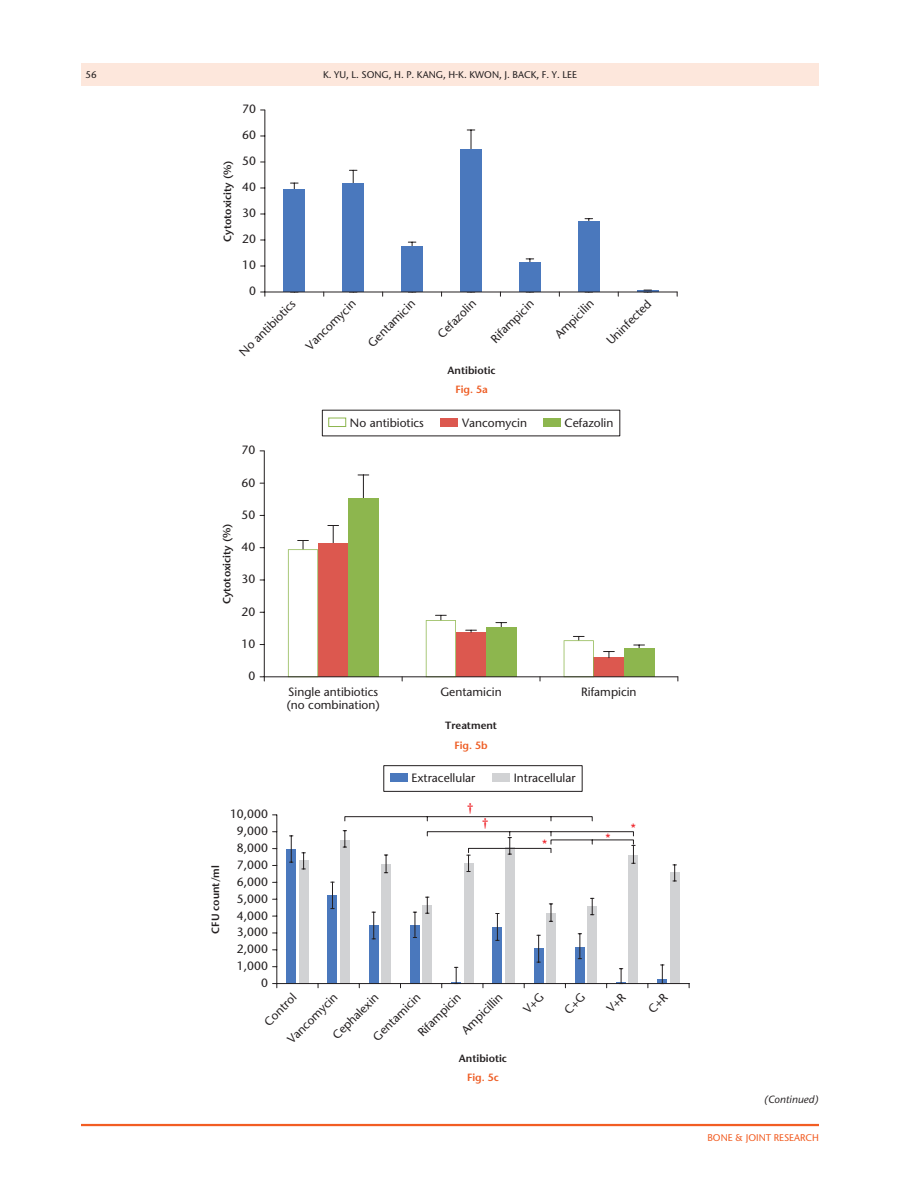
<style>
.page{position:relative;width:918px;height:1188px;background:#fff}
.page>*{position:absolute;margin:0;border:0;box-sizing:border-box;transform-origin:0 0}
.t1{font:500 12px/13.5px "Stone Sans Std";color:#231f20}
.t2{font:500 12px "Stone Sans Std";color:#ee1d23}
.t3{font:600 10.5px "Stone Sans Std";color:#231f20}
.t4{font:600 10.5px "Stone Sans Std";color:#ee5e26}
.t5{font:italic 500 10.5px "Stone Sans ITC Pro";color:#231f20}
.t6{font:500 9.75px "Stone Sans ITC Pro";color:#231f20}
.t7{font:500 9.75px "Stone Sans ITC Pro";color:#f25d23}
</style>
<div class="page">
<div style="left:81px;top:63px;width:738px;height:23px;background:#fde7dc"></div>
<hr style="left:81px;top:1124px;width:738px;height:2px;background:#f25d23">
<hr style="left:294px;top:183px;width:1px;height:109px;background:#231f20">
<div style="left:284px;top:190px;width:21px;height:102px;background:#4a78bd"></div>
<hr style="left:353px;top:170px;width:1px;height:122px;background:#231f20">
<div style="left:343px;top:183px;width:21px;height:109px;background:#4a78bd"></div>
<hr style="left:412px;top:242px;width:1px;height:50px;background:#231f20">
<div style="left:401px;top:246px;width:22px;height:46px;background:#4a78bd"></div>
<hr style="left:471px;top:130px;width:1px;height:162px;background:#231f20">
<div style="left:460px;top:149px;width:22px;height:143px;background:#4a78bd"></div>
<hr style="left:530px;top:259px;width:1px;height:33px;background:#231f20">
<div style="left:519px;top:263px;width:22px;height:29px;background:#4a78bd"></div>
<hr style="left:588px;top:219px;width:1px;height:73px;background:#231f20">
<div style="left:578px;top:221px;width:21px;height:71px;background:#4a78bd"></div>
<hr style="left:264px;top:110px;width:1px;height:182px;background:#231f20">
<hr style="left:637px;top:290px;width:21px;height:2px;background:#4a78bd">
<hr style="left:265px;top:292px;width:412px;height:1px;background:#231f20">
<svg style="left:644px;top:290px;width:8px;height:3px"></svg>
<div style="left:594px;top:658px;width:30px;height:19px;background:#dc584f"></div>
<div style="left:456px;top:632px;width:30px;height:45px;background:#dc584f"></div>
<div style="left:318px;top:543px;width:30px;height:134px;background:#dc584f"></div>
<hr style="left:264px;top:451px;width:1px;height:226px;background:#231f20">
<svg style="left:260px;top:676px;width:5px;height:5px"></svg>
<svg style="left:322px;top:410px;width:299px;height:211px"></svg>
<svg style="left:426px;top:620px;width:30px;height:56px"></svg>
<svg style="left:466px;top:630px;width:10px;height:2px"></svg>
<svg style="left:496px;top:622px;width:11px;height:5px"></svg>
<div style="left:486px;top:627px;width:30px;height:50px;background:#8db64e"></div>
<svg style="left:564px;top:636px;width:30px;height:40px"></svg>
<svg style="left:604px;top:651px;width:10px;height:7px"></svg>
<svg style="left:634px;top:645px;width:11px;height:4px"></svg>
<div style="left:624px;top:649px;width:30px;height:28px;background:#8db64e"></div>
<svg style="left:288px;top:540px;width:30px;height:136px"></svg>
<svg style="left:358px;top:475px;width:11px;height:23px"></svg>
<div style="left:348px;top:498px;width:31px;height:179px;background:#8db64e"></div>
<hr style="left:264px;top:676px;width:414px;height:1px;background:#231f20">
<svg style="left:272px;top:765px;width:417px;height:224px"></svg>
<p class="t6" style="left:86px;top:68px;width:13px">56</p>
<p class="t6" style="left:323px;top:68px;width:255px">K. YU, L. SON G, H. P. KAN G, H-K. KWON, J. BACK, F. Y. LEE</p>
<p class="t1" style="left:242px;top:103px;width:15px">70</p>
<p class="t3" style="left:221px;top:242px;width:83px;rotate:-90deg">Cytotoxicity (%)</p>
<p class="t1" style="left:242px;top:129px;width:15px">60</p>
<p class="t1" style="left:242px;top:155px;width:15px">50</p>
<p class="t1" style="left:242px;top:181px;width:15px">40</p>
<p class="t1" style="left:242px;top:207px;width:15px">30</p>
<p class="t1" style="left:242px;top:233px;width:15px">20</p>
<p class="t1" style="left:242px;top:259px;width:15px">10</p>
<p class="t1" style="left:249px;top:285px;width:8px">0</p>
<p class="t1" style="left:237px;top:349px;width:76px;rotate:-45deg">No antibiotics</p>
<p class="t1" style="left:303px;top:343px;width:67px;rotate:-45deg">Vancomycin</p>
<p class="t1" style="left:365px;top:340px;width:63px;rotate:-45deg">Gentamicin</p>
<p class="t1" style="left:435px;top:331px;width:50px;rotate:-45deg">Cefazolin</p>
<p class="t1" style="left:552px;top:332px;width:51px;rotate:-45deg">Ampicilin</p>
<p class="t1" style="left:604px;top:338px;width:59px;rotate:-45deg">Uninfected</p>
<p class="t1" style="left:488px;top:336px;width:57px;rotate:-45deg">Rifampicin</p>
<p class="t3" style="left:448px;top:364px;width:50px">Antibiotic</p>
<p class="t4" style="left:455px;top:383px;width:34px">Fig. 5a</p>
<p class="t1" style="left:242px;top:443px;width:15px">70</p>
<p class="t1" style="left:242px;top:476px;width:15px">60</p>
<p class="t3" style="left:220px;top:604px;width:83px;rotate:-90deg">Cytotoxicity (%)</p>
<p class="t1" style="left:242px;top:508px;width:15px">50</p>
<p class="t1" style="left:242px;top:540px;width:15px">40</p>
<p class="t1" style="left:242px;top:573px;width:15px">30</p>
<p class="t1" style="left:242px;top:605px;width:15px">20</p>
<p class="t1" style="left:242px;top:637px;width:15px">10</p>
<p class="t1" style="left:249px;top:669px;width:8px">0</p>
<p class="t1" style="left:230px;top:807px;width:39px">10,000</p>
<p class="t3" style="left:209px;top:934px;width:70px;rotate:-90deg">CFU count/ml</p>
<p class="t1" style="left:237px;top:824px;width:32px">9,000</p>
<p class="t1" style="left:237px;top:841px;width:32px">8,000</p>
<p class="t1" style="left:237px;top:875px;width:32px">6,000</p>
<p class="t1" style="left:237px;top:858px;width:32px">7,000</p>
<p class="t1" style="left:237px;top:909px;width:32px">4,000</p>
<p class="t1" style="left:237px;top:892px;width:32px">5,000</p>
<p class="t1" style="left:237px;top:926px;width:32px">3,000</p>
<p class="t1" style="left:237px;top:942px;width:32px">2,000</p>
<p class="t1" style="left:237px;top:959px;width:32px">1,000</p>
<p class="t1" style="left:350px;top:416px;width:76px">No antibiotics</p>
<p class="t1" style="left:462px;top:416px;width:67px">Vancomycin</p>
<p class="t1" style="left:565px;top:416px;width:50px">Cefazolin</p>
<p class="t1" style="left:287px;top:685px;width:95px">Single antibiotics (no combination)</p>
<p class="t1" style="left:440px;top:685px;width:63px">Gentamicin</p>
<p class="t1" style="left:581px;top:685px;width:57px">Rifampicin</p>
<p class="t3" style="left:445px;top:719px;width:53px">Treatment</p>
<p class="t4" style="left:454px;top:739px;width:35px">Fig. 5b</p>
<p class="t1" style="left:411px;top:771px;width:65px">Extracellular</p>
<p class="t1" style="left:514px;top:771px;width:63px">Intracellular</p>
<p class="t2" style="left:467px;top:801px;width:8px">†</p>
<p class="t2" style="left:482px;top:816px;width:8px">†</p>
<p class="t2" style="left:631px;top:820px;width:7px">*</p>
<p class="t2" style="left:606px;top:831px;width:7px">*</p>
<p class="t2" style="left:542px;top:837px;width:7px">*</p>
<p class="t1" style="left:261px;top:976px;width:8px">0</p>
<p class="t1" style="left:261px;top:1019px;width:42px;rotate:-45deg">Control</p>
<p class="t1" style="left:285px;top:1036px;width:67px;rotate:-45deg">Vancomycin</p>
<p class="t1" style="left:330px;top:1032px;width:61px;rotate:-45deg">Cephalexin</p>
<p class="t1" style="left:370px;top:1034px;width:63px;rotate:-45deg">Gentamicin</p>
<p class="t1" style="left:459px;top:1027px;width:54px;rotate:-45deg">Ampicillin</p>
<p class="t1" style="left:415px;top:1030px;width:57px;rotate:-45deg">Rifampicin</p>
<p class="t3" style="left:459px;top:1052px;width:50px">Antibiotic</p>
<p class="t4" style="left:467px;top:1071px;width:33px">Fig. 5c</p>
<p class="t5" style="left:764px;top:1092px;width:56px">(Continued)</p>
<p class="t7" style="left:707px;top:1132px;width:113px">BONE &amp; JOINT RESEARCH</p>
</div>
